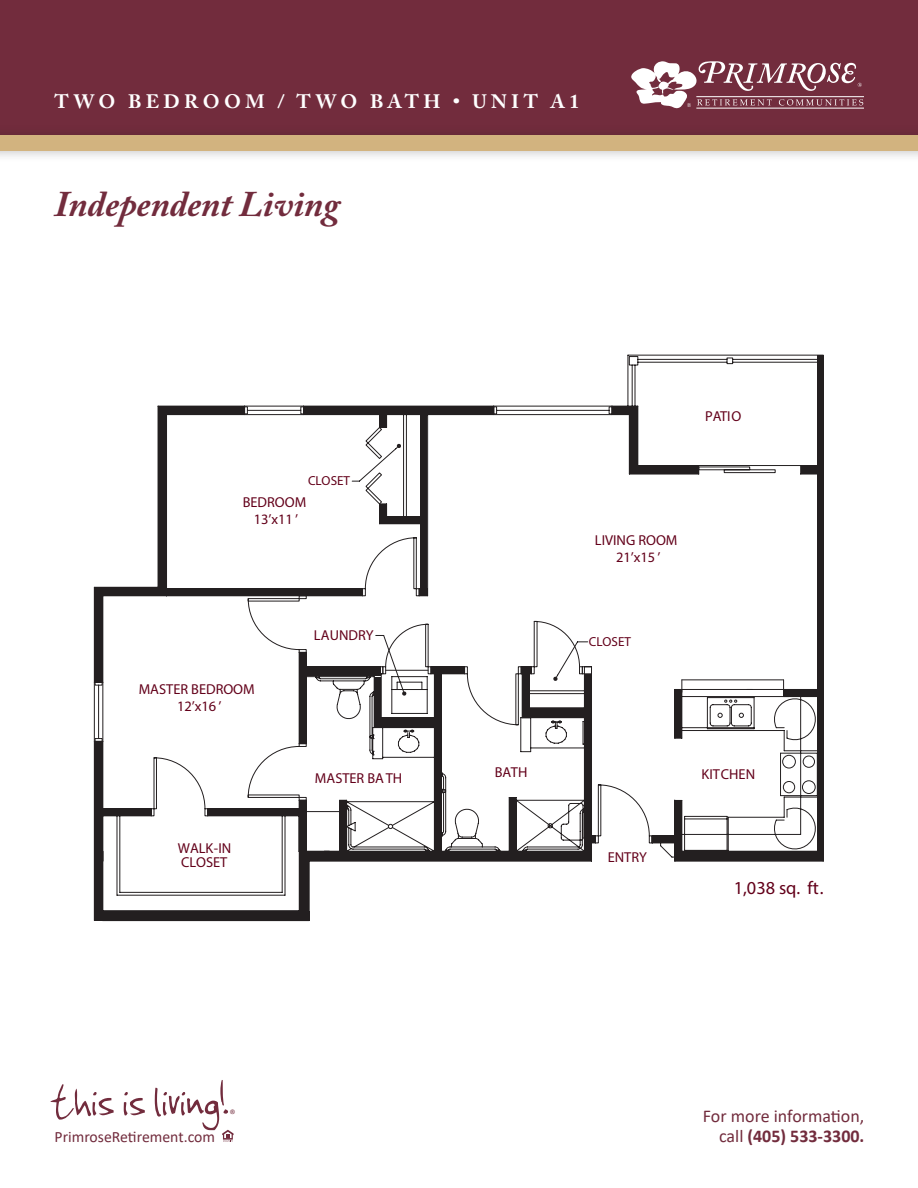
<style>
.page{position:relative;width:918px;height:1188px;background:#fff}
.page>*{position:absolute;margin:0;border:0;box-sizing:border-box;transform-origin:0 0}
.t1{font:55.95px "Jenkinsv 20";color:#722c3d}
.t2{font:italic 700 36px "Adobe Caslon Pro";color:#722c3d}
.t3{font:700 19.5px "Adobe Caslon";letter-spacing:.225em;color:#fff}
.t4{font:18.3px "Myriad Pro";color:#63001a}
.t5{font:18px/19.5px "Calibri";color:#722c3d;text-align:right}
.t6{font:15.75px "Calibri";color:#722c3d}
.t7{font:14.4px/17.2px "Myriad Pro";color:#63001a;text-align:center}
.t8{font:13.05px "Myriad Pro";color:#63001a}
.t9{font:300 12.3px "Calibri";color:#722c3d}
.s1{font-weight:700}
</style>
<div class="page">
<div style="left:0;top:0;width:918px;height:149px;background:#722c3d"></div>
<div style="left:0;top:124px;width:918px;height:39px;background:#231f20;opacity:.3"></div>
<div style="left:0;top:136px;width:918px;height:15px;background:#d2b37f"></div>
<svg style="left:222px;top:1130px;width:12px;height:12px"></svg>
<hr style="left:696px;top:96px;width:168px;height:1px;background:#fff">
<hr style="left:696px;top:108px;width:168px;height:1px;background:#fff">
<svg style="left:631px;top:61px;width:232px;height:48px"></svg>
<svg style="left:93px;top:354px;width:731px;height:568px"></svg>
<hr style="left:245px;top:414px;width:59px;height:1px;background:#231f20">
<hr style="left:245px;top:406px;width:59px;height:1px;background:#231f20">
<hr style="left:497px;top:410px;width:112px;height:1px;background:#231f20">
<svg style="left:609px;top:407px;width:3px;height:7px"></svg>
<svg style="left:494px;top:407px;width:3px;height:7px"></svg>
<hr style="left:494px;top:406px;width:118px;height:1px;background:#231f20">
<hr style="left:494px;top:414px;width:118px;height:1px;background:#231f20">
<hr style="left:98px;top:685px;width:1px;height:54px;background:#231f20">
<svg style="left:95px;top:738px;width:8px;height:3px"></svg>
<svg style="left:95px;top:682px;width:8px;height:4px"></svg>
<hr style="left:103px;top:682px;width:1px;height:59px;background:#231f20">
<hr style="left:94px;top:682px;width:1px;height:59px;background:#231f20">
<svg style="left:150px;top:426px;width:626px;height:418px"></svg>
<div style="left:158px;top:406px;width:87px;height:9px;background:#231f20"></div>
<div style="left:158px;top:415px;width:9px;height:181px;background:#231f20"></div>
<div style="left:304px;top:406px;width:190px;height:9px;background:#231f20"></div>
<div style="left:612px;top:406px;width:26px;height:9px;background:#231f20"></div>
<div style="left:629px;top:415px;width:9px;height:59px;background:#231f20"></div>
<div style="left:638px;top:466px;width:61px;height:8px;background:#231f20"></div>
<div style="left:421px;top:415px;width:6px;height:174px;background:#231f20"></div>
<div style="left:419px;top:589px;width:9px;height:7px;background:#231f20"></div>
<div style="left:380px;top:504px;width:7px;height:20px;background:#231f20"></div>
<div style="left:387px;top:517px;width:34px;height:7px;background:#231f20"></div>
<div style="left:167px;top:589px;width:196px;height:7px;background:#231f20"></div>
<div style="left:94px;top:587px;width:64px;height:9px;background:#231f20"></div>
<div style="left:94px;top:596px;width:9px;height:86px;background:#231f20"></div>
<div style="left:94px;top:741px;width:9px;height:180px;background:#231f20"></div>
<div style="left:103px;top:911px;width:206px;height:10px;background:#231f20"></div>
<div style="left:299px;top:851px;width:10px;height:63px;background:#231f20"></div>
<div style="left:309px;top:851px;width:283px;height:10px;background:#231f20"></div>
<div style="left:103px;top:809px;width:48px;height:7px;background:#231f20"></div>
<div style="left:208px;top:809px;width:91px;height:7px;background:#231f20"></div>
<div style="left:299px;top:800px;width:7px;height:51px;background:#231f20"></div>
<div style="left:340px;top:800px;width:7px;height:54px;background:#231f20"></div>
<div style="left:299px;top:652px;width:7px;height:92px;background:#231f20"></div>
<div style="left:306px;top:667px;width:75px;height:9px;background:#231f20"></div>
<div style="left:374px;top:677px;width:7px;height:50px;background:#231f20"></div>
<div style="left:381px;top:718px;width:60px;height:10px;background:#231f20"></div>
<div style="left:434px;top:674px;width:7px;height:180px;background:#231f20"></div>
<div style="left:431px;top:667px;width:34px;height:7px;background:#231f20"></div>
<div style="left:509px;top:798px;width:7px;height:56px;background:#231f20"></div>
<div style="left:521px;top:667px;width:10px;height:7px;background:#231f20"></div>
<div style="left:522px;top:674px;width:7px;height:43px;background:#231f20"></div>
<div style="left:529px;top:708px;width:55px;height:10px;background:#231f20"></div>
<div style="left:584px;top:674px;width:8px;height:177px;background:#231f20"></div>
<svg style="left:592px;top:836px;width:4px;height:7px"></svg>
<div style="left:675px;top:689px;width:7px;height:49px;background:#231f20"></div>
<div style="left:675px;top:800px;width:7px;height:61px;background:#231f20"></div>
<div style="left:652px;top:836px;width:24px;height:7px;background:#231f20"></div>
<div style="left:784px;top:689px;width:37px;height:8px;background:#231f20"></div>
<div style="left:682px;top:851px;width:141px;height:10px;background:#231f20"></div>
<div style="left:801px;top:466px;width:22px;height:8px;background:#231f20"></div>
<div style="left:817px;top:355px;width:7px;height:506px;background:#231f20"></div>
<div style="left:380px;top:415px;width:7px;height:12px;background:#231f20"></div>
<hr style="left:682px;top:679px;width:101px;height:1px;background:#231f20">
<svg style="left:783px;top:680px;width:1px;height:12px"></svg>
<p class="t3" style="left:55px;top:90px;width:526px">TWO BEDROOM / TWO BATH • UNIT A1</p>
<p class="t2" style="left:55px;top:183px;width:287px">Independent Living</p>
<p class="t8" style="left:308px;top:473px;width:44px">CLOSET</p>
<p class="t7" style="left:243px;top:493px;width:65px">BEDROOM<br>13’x11 ’</p>
<p class="t7" style="left:139px;top:680px;width:118px">MASTER BEDROOM<br>12’x16 ’</p>
<p class="t7" style="left:314px;top:626px;width:61px">LAUNDRY</p>
<p class="t7" style="left:705px;top:407px;width:38px">PATIO</p>
<p class="t7" style="left:595px;top:531px;width:84px">LIVING ROOM<br>21’x15 ’</p>
<p class="t8" style="left:589px;top:633px;width:44px">CLOSET</p>
<p class="t7" style="left:178px;top:841px;width:55px;line-height:14.4px;text-align:left">WALK-IN<br>CLOSET</p>
<p class="t7" style="left:495px;top:763px;width:34px">BATH</p>
<p class="t7" style="left:315px;top:769px;width:89px">MASTER BATH</p>
<p class="t7" style="left:702px;top:765px;width:55px">KITCHEN</p>
<p class="t7" style="left:608px;top:848px;width:41px">ENTRY</p>
<p class="t4" style="left:734px;top:876px;width:91px">1,038 sq. ft.</p>
<h1 class="t1" style="left:49px;top:1071px;width:179px">this is living!</h1>
<p class="t9" style="left:230px;top:1106px;width:8px">®</p>
<p class="t5" style="left:703px;top:1106px;width:163px">For more information, call <span class="s1">(405) 533-3300.</span></p>
<p class="t6" style="left:55px;top:1126px;width:162px">PrimroseRetirement.com</p>
</div>
